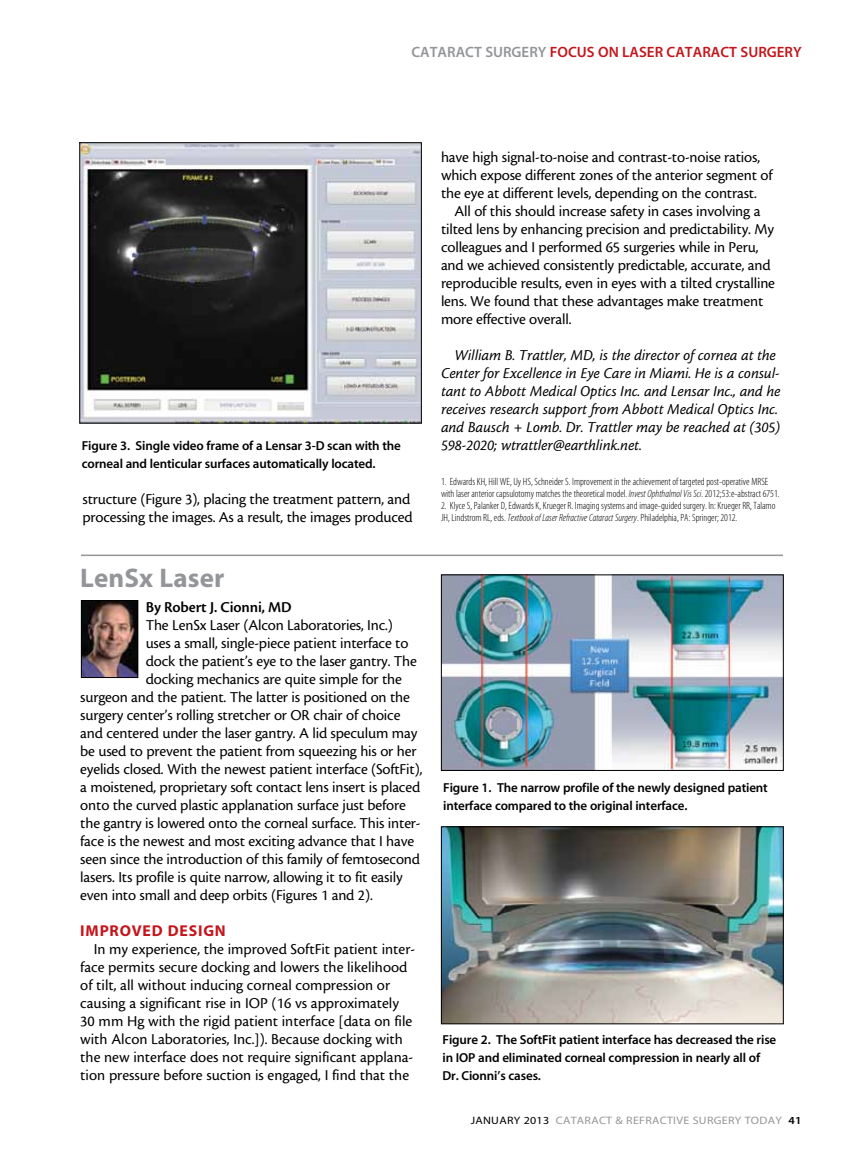
<style>
.page{position:relative;width:864px;height:1161px;background:#fff}
.page>*{position:absolute;margin:0;border:0;box-sizing:border-box;transform-origin:0 0}
.t1{font:27px "Myriad MM 700 600";letter-spacing:.005em;color:#939598}
.t2{font:15.75px/18px "Cronos MM 408 10";letter-spacing:-.01em;color:#000}
.t3{font:15.75px/18px "Cronos MM It 408 10";color:#000}
.t4{font:15.75px "Cronos MM 574 10";letter-spacing:-.01em;color:#000}
.t5{font:15.75px "Myriad MM 700 600";letter-spacing:.05em;color:#c4161c}
.t6{font:15px "Myriad MM 565 600";color:#c4161c}
.t7{font:15px "Myriad MM 565 600";color:#939598}
.t8{font:13.05px/18px "Myriad MM 565 600";letter-spacing:-.01em;color:#000}
.t9{font:10.8px "Myriad MM 400 600";letter-spacing:.025em;color:#939598;scale:1.11 1}
.t10{font:10.5px/12px "Myriad MM 215 300";color:#000}
.s1{color:#c4161c}
.s2{font-family:"Myriad MM It 215 300"}
.s3{color:#000}
.s4{font-family:"Myriad MM 565 600";color:#000}
</style>
<div class="page">
<img style="left:81px;top:144px;width:339px;height:277px">
<div style="left:79px;top:142px;width:343px;height:281px;border:1px solid #000"></div>
<img style="left:83px;top:602px;width:53px;height:74px">
<div style="left:81px;top:600px;width:57px;height:78px;border:1px solid #000"></div>
<img style="left:443px;top:576px;width:339px;height:193px">
<div style="left:441px;top:574px;width:343px;height:197px;border:1px solid #000"></div>
<img style="left:443px;top:828px;width:339px;height:194px">
<div style="left:441px;top:826px;width:343px;height:198px;border:1px solid #000"></div>
<hr style="left:81px;top:555px;width:702px;height:1px;background:#939598">
<p class="t7" style="left:411px;top:45px;width:167px">CATARACT SURGERY <span class="s1">focus</span></p>
<p class="t6" style="left:598px;top:45px;width:41px">on Laser</p>
<p class="t6" style="left:667px;top:45px;width:19px">Cataract</p>
<p class="t6" style="left:741px;top:45px;width:18px">Surgery</p>
<p class="t8" style="left:82px;top:437px;width:321px">Figure 3. Single video frame of a Lensar 3-D scan with the corneal and lenticular surfaces automatically located.</p>
<p class="t2" style="left:82px;top:490px;width:332px">structure (Figure 3), placing the treatment pattern, and processing the images. As a result, the images produced</p>
<h1 class="t1" style="left:80px;top:565px;width:146px">LenSx Laser</h1>
<p class="t4" style="left:146px;top:599px;width:148px">By Robert J. Cionni, MD</p>
<p class="t2" style="left:146px;top:616px;width:249px">The LenSx Laser (Alcon Laboratories, Inc.)</p>
<p class="t2" style="left:146px;top:634px;width:264px">uses a small, single-piece patient interface to</p>
<p class="t2" style="left:146px;top:652px;width:273px">dock the patient’s eye to the laser gantry. The</p>
<p class="t2" style="left:146px;top:670px;width:258px">docking mechanics are quite simple for the</p>
<p class="t2" style="left:80px;top:688px;width:331px">surgeon and the patient. The latter is positioned on the</p>
<p class="t2" style="left:80px;top:706px;width:322px">surgery center’s rolling stretcher or OR chair of choice</p>
<p class="t2" style="left:80px;top:724px;width:339px">and centered under the laser gantry. A lid speculum may</p>
<p class="t2" style="left:80px;top:742px;width:338px">be used to prevent the patient from squeezing his or her</p>
<p class="t2" style="left:80px;top:760px;width:344px">eyelids closed. With the newest patient interface (SoftFit),</p>
<p class="t2" style="left:80px;top:778px;width:341px">a moistened, proprietary soft contact lens insert is placed</p>
<p class="t2" style="left:80px;top:796px;width:327px">onto the curved plastic applanation surface just before</p>
<p class="t2" style="left:80px;top:814px;width:342px">the gantry is lowered onto the corneal surface. This inter-</p>
<p class="t2" style="left:80px;top:832px;width:335px">face is the newest and most exciting advance that I have</p>
<p class="t2" style="left:80px;top:850px;width:341px">seen since the introduction of this family of femtosecond</p>
<p class="t2" style="left:80px;top:868px;width:324px">lasers. Its profile is quite narrow, allowing it to fit easily</p>
<p class="t2" style="left:80px;top:886px;width:294px">even into small and deep orbits (Figures 1 and 2).</p>
<p class="t5" style="left:80px;top:923px;width:147px">IMPROVED DESIGN</p>
<p class="t2" style="left:80px;top:940px;width:336px;text-indent:13px">In my experience, the improved SoftFit patient inter&shy;face permits secure docking and lowers the likelihood of tilt, all without inducing corneal compression or causing a significant rise in IOP (16 vs approximately 30 mm Hg with the rigid patient interface [data on file with Alcon Laboratories, Inc.]). Because docking with the new interface does not require significant applana&shy;tion pressure before suction is engaged, I find that the</p>
<p class="t2" style="left:441px;top:148px;width:333px">have high signal-to-noise and contrast-to-noise ratios, which expose different zones of the anterior segment of the eye at different levels, depending on the contrast.</p>
<p class="t2" style="left:441px;top:202px;width:336px;text-indent:13px">All of this should increase safety in cases involving a tilted lens by enhancing precision and predictability. My colleagues and I performed 65 surgeries while in Peru, and we achieved consistently predictable, accurate, and reproducible results, even in eyes with a tilted crystalline lens. We found that these advantages make treatment more effective overall.</p>
<p class="t3" style="left:441px;top:346px;width:341px;text-indent:13px">William B. Trattler, MD, is the director of cornea at the Center for Excellence in Eye Care in Miami. He is a consul&shy;tant to Abbott Medical Optics Inc. and Lensar Inc., and he receives research support from Abbott Medical Optics Inc. and Bausch + Lomb. Dr. Trattler may be reached at (305)<br>598-2020; wtrattler@earthlink.net.</p>
<p class="t10" style="left:441px;top:476px;width:340px">1. Edwards KH, Hill WE, Uy HS, Schneider S. Improvement in the achievement of targeted post-operative MRSE with laser anterior capsulotomy matches the theoretical model. <span class="s2">Invest Ophthalmol Vis Sci</span>. 2012;53:e-abstract 6751.</p>
<p class="t10" style="left:441px;top:500px;width:336px">2. Klyce S, Palanker D, Edwards K,Krueger R. Imaging systems and image-guided surgery. In:Krueger RR, Talamo<br>JH, Lindstrom RL, eds. <span class="s2">Textbook ofLaser Refractive Cataract Surgery</span>. Philadelphia, PA: Springer; 2012.</p>
<p class="t8" style="left:443px;top:779px;width:326px">Figure 1. The narrow profile of the newly designed patient interface compared to the original interface.</p>
<p class="t8" style="left:442px;top:1031px;width:335px">Figure 2. The SoftFit patient interface has decreased the rise in IOP and eliminated corneal compression in nearly all of<br>Dr. Cionni’s cases.</p>
<p class="t9" style="left:471px;top:1115px;width:300px"><span class="s3">JANUARY 2013</span> CATARACT &amp; REFRACTIVE SURGERY TODAY <span class="s4">41</span></p>
</div>
